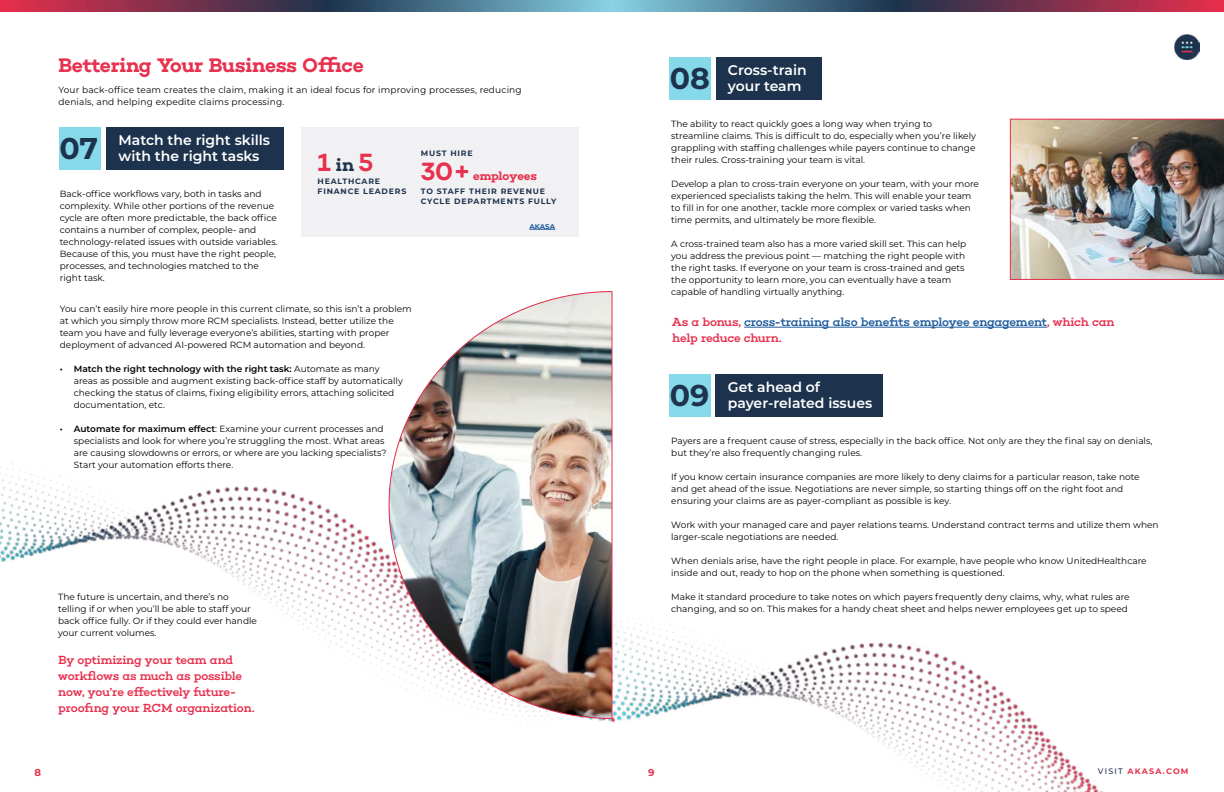
<style>
.page{position:relative;width:1224px;height:792px;background:#fff}
.page>*{position:absolute;margin:0;border:0;box-sizing:border-box;transform-origin:0 0}
.t1{font:600 25.4px "Choplin";color:#e7314e}
.t2{font:600 20px "Choplin";letter-spacing:-.02em;color:#e7314e}
.t3{font:600 14px/16px "Montserrat";color:#fff}
.t4{font:500 12px/16px "Choplin";letter-spacing:-.02em;color:#e7314e}
.t5{font:500 12px/16px "Choplin";letter-spacing:-.02em;color:#215e9e}
.t6{font:600 12px "Choplin";letter-spacing:-.01em;color:#e7314e}
.t7{font:700 10px "Montserrat";color:#e7314e}
.t8{font:9px/12px "Montserrat";color:#000}
.t9{font:9px/12px "Montserrat";letter-spacing:.02em;color:#000}
.t10{font:700 8px "Montserrat";letter-spacing:.15em;color:#e7314e}
.t11{font:700 7.8px/10.1px "Montserrat";letter-spacing:.1em;color:#1d334d}
.t12{font:700 7px "Montserrat";color:#215e9e}
.s1{font-weight:700;font-size:30px;color:#1d334d}
.s2{font-size:18px;color:#1d334d}
.s3{font-weight:600}
.s4{font-size:25.4px}
.s5{color:#e7314e}
.s6{font-weight:500;color:#1d334d}
</style>
<div class="page">
<img style="left:1174px;top:35px;width:25px;height:25px">
<img style="left:0;top:0;width:1224px;height:12px">
<div style="left:59px;top:127px;width:42px;height:43px;background:#86d9e9"></div>
<div style="left:106px;top:127px;width:178px;height:43px;background:#1d334d"></div>
<img style="left:0;top:467px;width:388px;height:205px">
<div style="left:301px;top:127px;width:277px;height:109px;background:#f1f1f3"></div>
<img style="left:545px;top:621px;width:558px;height:171px">
<img style="left:388px;top:291px;width:225px;height:428px">
<div style="left:669px;top:57px;width:42px;height:43px;background:#86d9e9"></div>
<div style="left:716px;top:57px;width:105px;height:43px;background:#1d334d"></div>
<div style="left:669px;top:374px;width:42px;height:43px;background:#86d9e9"></div>
<div style="left:716px;top:374px;width:167px;height:43px;background:#1d334d"></div>
<img style="left:1010px;top:119px;width:214px;height:161px">
<hr style="left:744px;top:327px;width:303px;height:1px;background:#215e9e">
<svg style="left:530px;top:229px;width:25px;height:1px"></svg>
<h2 class="t2" style="left:58px;top:54px;width:307px">Bettering Your Business Office</h2>
<p class="t9" style="left:58px;top:84px;width:465px">Your back-office team creates the claim, making it an ideal focus for improving processes, reducing denials, and helping expedite claims processing.</p>
<h3 class="t3" style="left:59px;top:131px;width:212px;text-indent:59px">Match the right skills<br><span class="s1">07</span> with the right tasks</h3>
<p class="t8" style="left:60px;top:187px;width:219px">Back-office workflows vary, both in tasks and complexity. While other portions of the revenue cycle are often more predictable, the back office contains a number of complex, people- and technology-related issues with outside variables.<br>Because of this, you must have the right people, processes, and technologies matched to the right task.</p>
<h1 class="t1" style="left:318px;top:148px;width:58px">1<span class="s2">in</span>5</h1>
<p class="t11" style="left:318px;top:176px;width:90px">HEALTHCARE<br>FINANCE LEADERS</p>
<p class="t8" style="left:60px;top:302px;width:353px">You can’t easily hire more people in this current climate, so this isn’t a problem at which you simply throw more RCM specialists. Instead, better utilize the team you have and fully leverage everyone’s abilities, starting with proper deployment of advanced AI-powered RCM automation and beyond.</p>
<p class="t8" style="left:74px;top:362px;width:331px;text-indent:-14px"><span class="s3">• Match the right technology with the right task:</span> Automate as many areas as possible and augment existing back-office staff by automatically checking the status of claims, fixing eligibility errors, attaching solicited documentation, etc.</p>
<p class="t8" style="left:74px;top:422px;width:314px;text-indent:-14px"><span class="s3">• Automate for maximum effect</span>: Examine your current processes and specialists and look for where you’re struggling the most. What areas are causing slowdowns or errors, or where are you lacking specialists?<br>Start your automation efforts there.</p>
<p class="t11" style="left:421px;top:147px;width:53px">MUST HIRE</p>
<h3 class="t6" style="left:421px;top:169px;width:118px"><span class="s4">30+</span> employees</h3>
<p class="t11" style="left:421px;top:186px;width:137px">TO STAFF THEIR REVENUE<br>CYCLE DEPARTMENTS FULLY</p>
<p class="t12" style="left:530px;top:221px;width:27px">AKASA</p>
<p class="t8" style="left:58px;top:590px;width:200px">The future is uncertain, and there’s no telling if or when you’ll be able to staff your back office fully. Or if they could ever handle your current volumes.</p>
<h3 class="t4" style="left:58px;top:652px;width:198px">By optimizing your team and workflows as much as possible now, you’re effectively future&shy;proofing your RCM organization.</h3>
<h3 class="t3" style="left:670px;top:62px;width:138px;text-indent:58px">Cross-train<br><span class="s1">08</span> your team</h3>
<p class="t8" style="left:671px;top:118px;width:306px">The ability to react quickly goes a long way when trying to streamline claims. This is difficult to do, especially when you’re likely grappling with staffing challenges while payers continue to change their rules. Cross-training your team is vital.</p>
<p class="t8" style="left:671px;top:178px;width:309px">Develop a plan to cross-train everyone on your team, with your more experienced specialists taking the helm. This will enable your team to fill in for one another, tackle more complex or varied tasks when time permits, and ultimately be more flexible.</p>
<p class="t8" style="left:671px;top:238px;width:297px">A cross-trained team also has a more varied skill set. This can help you address the previous point — matching the right people with the right tasks. If everyone on your team is cross-trained and gets the opportunity to learn more, you can eventually have a team capable of handling virtually anything.</p>
<h3 class="t5" style="left:672px;top:314px;width:444px"><span class="s5">As a bonus,</span> cross-training also benefits employee engagement<span class="s5">, which can help reduce churn.</span></h3>
<h3 class="t3" style="left:670px;top:379px;width:204px;text-align:center">Get ahead of<br><span class="s1">09</span> payer-related issues</h3>
<p class="t8" style="left:671px;top:435px;width:483px">Payers are a frequent cause of stress, especially in the back office. Not only are they the final say on denials, but they’re also frequently changing rules.</p>
<p class="t8" style="left:671px;top:471px;width:470px">If you know certain insurance companies are more likely to deny claims for a particular reason, take note and get ahead of the issue. Negotiations are never simple, so starting things off on the right foot and ensuring your claims are as payer-compliant as possible is key.</p>
<p class="t8" style="left:671px;top:519px;width:489px">Work with your managed care and payer relations teams. Understand contract terms and utilize them when larger-scale negotiations are needed.</p>
<p class="t8" style="left:671px;top:555px;width:477px">When denials arise, have the right people in place. For example, have people who know UnitedHealthcare inside and out, ready to hop on the phone when something is questioned.</p>
<p class="t8" style="left:671px;top:591px;width:460px">Make it standard procedure to take notes on which payers frequently deny claims, why, what rules are changing, and so on. This makes for a handy cheat sheet and helps newer employees get up to speed</p>
<p class="t7" style="left:35px;top:765px;width:8px">8</p>
<p class="t7" style="left:648px;top:765px;width:8px">9</p>
<p class="t10" style="left:1098px;top:765px;width:92px"><span class="s6">VISIT</span> AKASA.COM</p>
</div>
